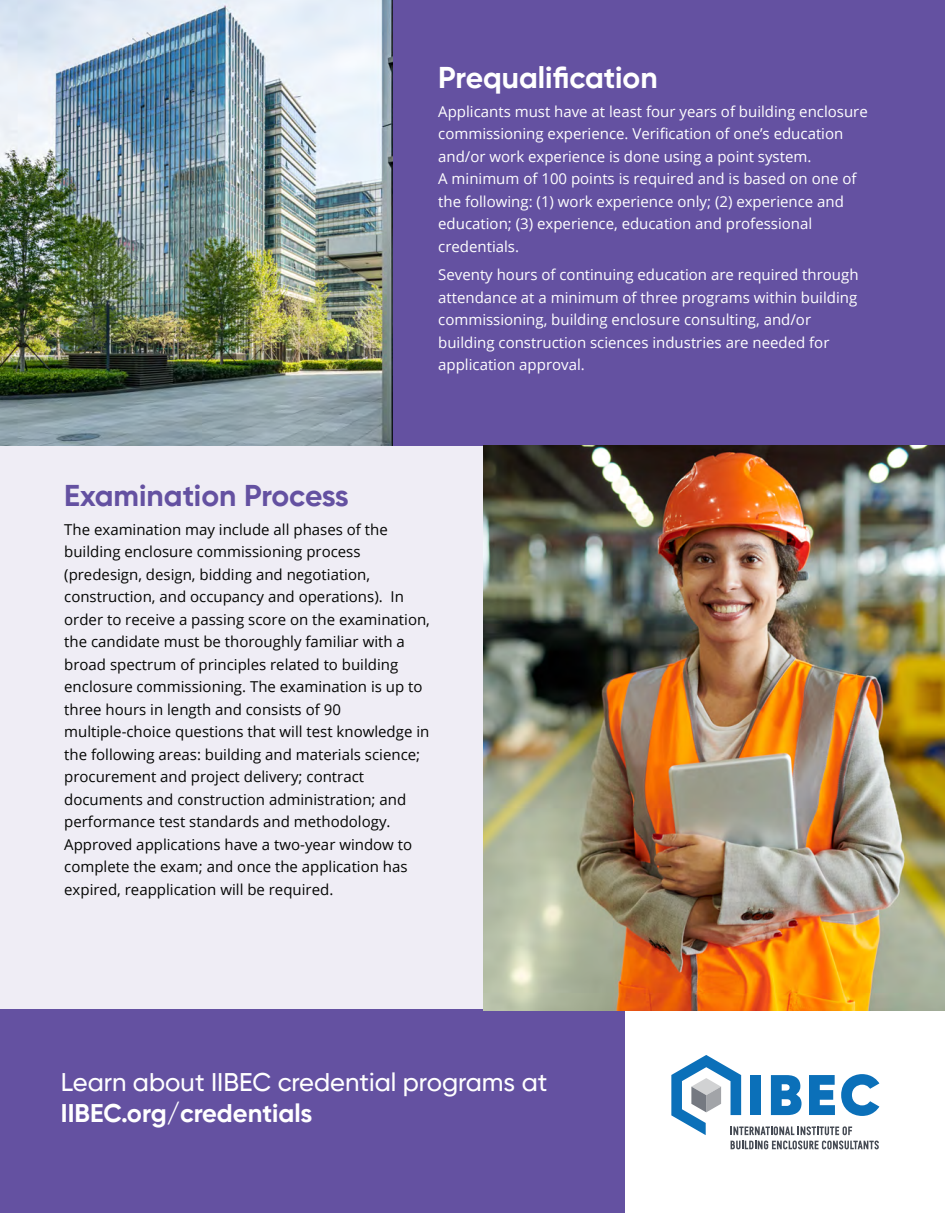
<style>
.page{position:relative;width:945px;height:1215px;background:#fff}
.page>*{position:absolute;margin:0;border:0;box-sizing:border-box;transform-origin:0 0}
.t1{font:700 30px "Gilroy";color:#6451a1}
.t2{font:700 30px "Gilroy";color:#fff}
.t3{font:500 25.5px "Gilroy";color:#fff}
.t4{font:700 25.5px "Gilroy";color:#fff}
.t5{font:15px/22.5px "Open Sans";color:#040503}
.t6{font:15px/22.5px "Open Sans";color:#fff}
</style>
<div class="page">
<svg style="left:731px;top:1141px;width:148px;height:8px"></svg>
<svg style="left:671px;top:1055px;width:208px;height:80px"></svg>
<div style="left:391px;top:0;width:554px;height:446px;background:#6451a1"></div>
<div style="left:0;top:1010px;width:624px;height:203px;background:#6451a1"></div>
<div style="left:0;top:445px;width:551px;height:566px;background:#efedf5"></div>
<img style="left:483px;top:445px;width:462px;height:565px">
<img style="left:0;top:0;width:393px;height:446px">
<h1 class="t2" style="left:438px;top:59px;width:221px">Prequalification</h1>
<p class="t6" style="left:438px;top:99px;width:431px">Applicants must have at least four years of building enclosure commissioning experience. Verification of one’s education and/or work experience is done using a point system.<br>A minimum of 100 points is required and is based on one of the following: (1) work experience only; (2) experience and education; (3) experience, education and professional credentials.</p>
<p class="t6" style="left:438px;top:263px;width:422px">Seventy hours of continuing education are required through attendance at a minimum of three programs within building commissioning, building enclosure consulting, and/or building construction sciences industries are needed for application approval.</p>
<h1 class="t1" style="left:64px;top:477px;width:286px">Examination Process</h1>
<p class="t5" style="left:64px;top:517px;width:367px">The examination may include all phases of the building enclosure commissioning process (predesign, design, bidding and negotiation, construction, and occupancy and operations). In order to receive a passing score on the examination, the candidate must be thoroughly familiar with a broad spectrum of principles related to building enclosure commissioning. The examination is up to three hours in length and consists of 90 multiple-choice questions that will test knowledge in the following areas: building and materials science; procurement and project delivery; contract documents and construction administration; and performance test standards and methodology.<br>Approved applications have a two-year window to complete the exam; and once the application has expired, reapplication will be required.</p>
<h2 class="t3" style="left:61px;top:1066px;width:488px">Learn about IIBEC credential programs at</h2>
<h2 class="t4" style="left:61px;top:1097px;width:253px">IIBEC.org/credentials</h2>
</div>
